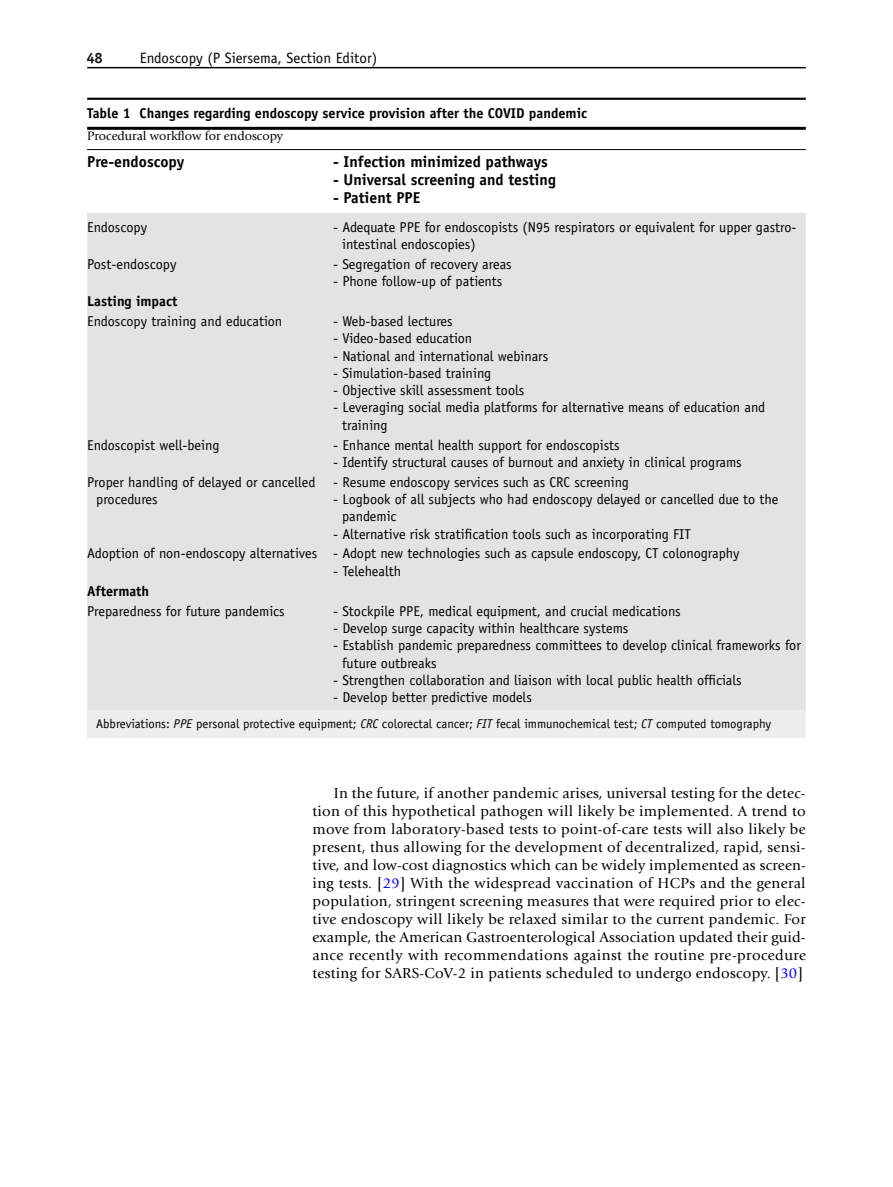
<style>
.page{position:relative;width:893px;height:1187px;background:#fff}
.page>*{position:absolute;margin:0;border:0;box-sizing:border-box;transform-origin:0 0}
.t1{font:700 15.75px "Officina Sans";color:#000}
.t2{font:15px/18px "Giovanni";letter-spacing:.02em;color:#000;text-align:justify}
.t3{font:15px "Officina Sans";color:#000}
.t4{font:15px "Adv TT4 ca 3 bd 34.B";color:#131413}
.t5{font:14.25px/17.2px "Officina Sans";color:#000}
.t6{font:700 14.25px "Officina Sans";color:#000}
.t7{font:12.75px "Officina Sans";color:#000}
.t8{font:12.75px "Giovanni";color:#000}
.s1{font-style:italic}
.s2{color:#00f}
</style>
<div class="page">
<hr style="left:87px;top:67px;width:719px;height:1px;background:#000">
<hr style="left:87px;top:98px;width:719px;height:2px;background:#000">
<hr style="left:87px;top:127px;width:719px;height:3px;background:#000">
<div style="left:87px;top:711px;width:719px;height:26px;background:#ededed"></div>
<div style="left:87px;top:213px;width:719px;height:497px;background:#e3e3e3"></div>
<hr style="left:87px;top:149px;width:719px;height:1px;background:#000">
<p class="t4" style="left:86px;top:52px;width:18px">48</p>
<p class="t3" style="left:140px;top:49px;width:239px">Endoscopy (P Siersema, Section Editor)</p>
<p class="t6" style="left:87px;top:104px;width:502px">Table 1 Changes regarding endoscopy service provision after the COVID pandemic</p>
<p class="t8" style="left:87px;top:128px;width:197px">Procedural workflow for endoscopy</p>
<p class="t1" style="left:87px;top:152px;width:99px">Pre-endoscopy</p>
<p class="t1" style="left:333px;top:152px;width:216px">- Infection minimized pathways</p>
<p class="t1" style="left:333px;top:170px;width:224px">- Universal screening and testing</p>
<p class="t1" style="left:333px;top:188px;width:89px">- Patient PPE</p>
<p class="t5" style="left:87px;top:218px;width:61px">Endoscopy</p>
<p class="t5" style="left:342px;top:218px;width:456px;text-indent:-9px">- Adequate PPE for endoscopists (N95 respirators or equivalent for upper gastro&shy;intestinal endoscopies)</p>
<p class="t5" style="left:87px;top:255px;width:91px">Post-endoscopy</p>
<p class="t5" style="left:333px;top:255px;width:180px">- Segregation of recovery areas</p>
<p class="t5" style="left:333px;top:272px;width:171px">- Phone follow-up of patients</p>
<p class="t6" style="left:87px;top:292px;width:92px">Lasting impact</p>
<p class="t5" style="left:87px;top:313px;width:197px">Endoscopy training and education</p>
<p class="t5" style="left:333px;top:313px;width:121px">- Web-based lectures</p>
<p class="t5" style="left:333px;top:330px;width:141px">- Video-based education</p>
<p class="t5" style="left:333px;top:347px;width:217px">- National and international webinars</p>
<p class="t5" style="left:333px;top:364px;width:160px">- Simulation-based training</p>
<p class="t5" style="left:333px;top:382px;width:193px">- Objective skill assessment tools</p>
<p class="t5" style="left:342px;top:399px;width:425px;text-indent:-9px">- Leveraging social media platforms for alternative means of education and training</p>
<p class="t5" style="left:87px;top:436px;width:134px">Endoscopist well-being</p>
<p class="t5" style="left:333px;top:436px;width:288px">- Enhance mental health support for endoscopists</p>
<p class="t5" style="left:333px;top:453px;width:410px">- Identify structural causes of burnout and anxiety in clinical programs</p>
<p class="t5" style="left:96px;top:473px;width:221px;text-indent:-9px">Proper handling of delayed or cancelled procedures</p>
<p class="t5" style="left:333px;top:473px;width:297px">- Resume endoscopy services such as CRC screening</p>
<p class="t5" style="left:342px;top:490px;width:438px;text-indent:-9px">- Logbook of all subjects who had endoscopy delayed or cancelled due to the pandemic</p>
<p class="t5" style="left:87px;top:523px;width:654px;line-height:19.8px;text-indent:246px">- Alternative risk stratification tools such as incorporating FIT<br>Adoption of non-endoscopy alternatives - Adopt new technologies such as capsule endoscopy, CT colonography</p>
<p class="t5" style="left:333px;top:562px;width:70px">- Telehealth</p>
<p class="t6" style="left:87px;top:582px;width:64px">Aftermath</p>
<p class="t5" style="left:87px;top:602px;width:199px">Preparedness for future pandemics</p>
<p class="t5" style="left:333px;top:602px;width:349px">- Stockpile PPE, medical equipment, and crucial medications</p>
<p class="t5" style="left:333px;top:619px;width:297px">- Develop surge capacity within healthcare systems</p>
<p class="t5" style="left:342px;top:637px;width:460px;text-indent:-9px">- Establish pandemic preparedness committees to develop clinical frameworks for future outbreaks</p>
<p class="t5" style="left:333px;top:671px;width:410px">- Strengthen collaboration and liaison with local public health officials</p>
<p class="t5" style="left:333px;top:688px;width:200px">- Develop better predictive models</p>
<p class="t7" style="left:96px;top:716px;width:676px">Abbreviations: <span class="s1">PPE</span> personal protective equipment; <span class="s1">CRC</span> colorectal cancer; <span class="s1">FIT</span> fecal immunochemical test; <span class="s1">CT</span> computed tomography</p>
<p class="t2" style="left:313px;top:784px;width:495px;text-indent:21px">In the future, if another pandemic arises, universal testing for the detec&shy;tion of this hypothetical pathogen will likely be implemented. A trend to move from laboratory-based tests to point-of-care tests will also likely be present, thus allowing for the development of decentralized, rapid, sensi&shy;tive, and low-cost diagnostics which can be widely implemented as screen&shy;ing tests. [<span class="s2">29</span>] With the widespread vaccination of HCPs and the general population, stringent screening measures that were required prior to elec&shy;tive endoscopy will likely be relaxed similar to the current pandemic. For example, the American Gastroenterological Association updated their guid&shy;ance recently with recommendations against the routine pre-procedure testing for SARS-CoV-2 in patients scheduled to undergo endoscopy. [<span class="s2">30</span>]</p>
</div>
